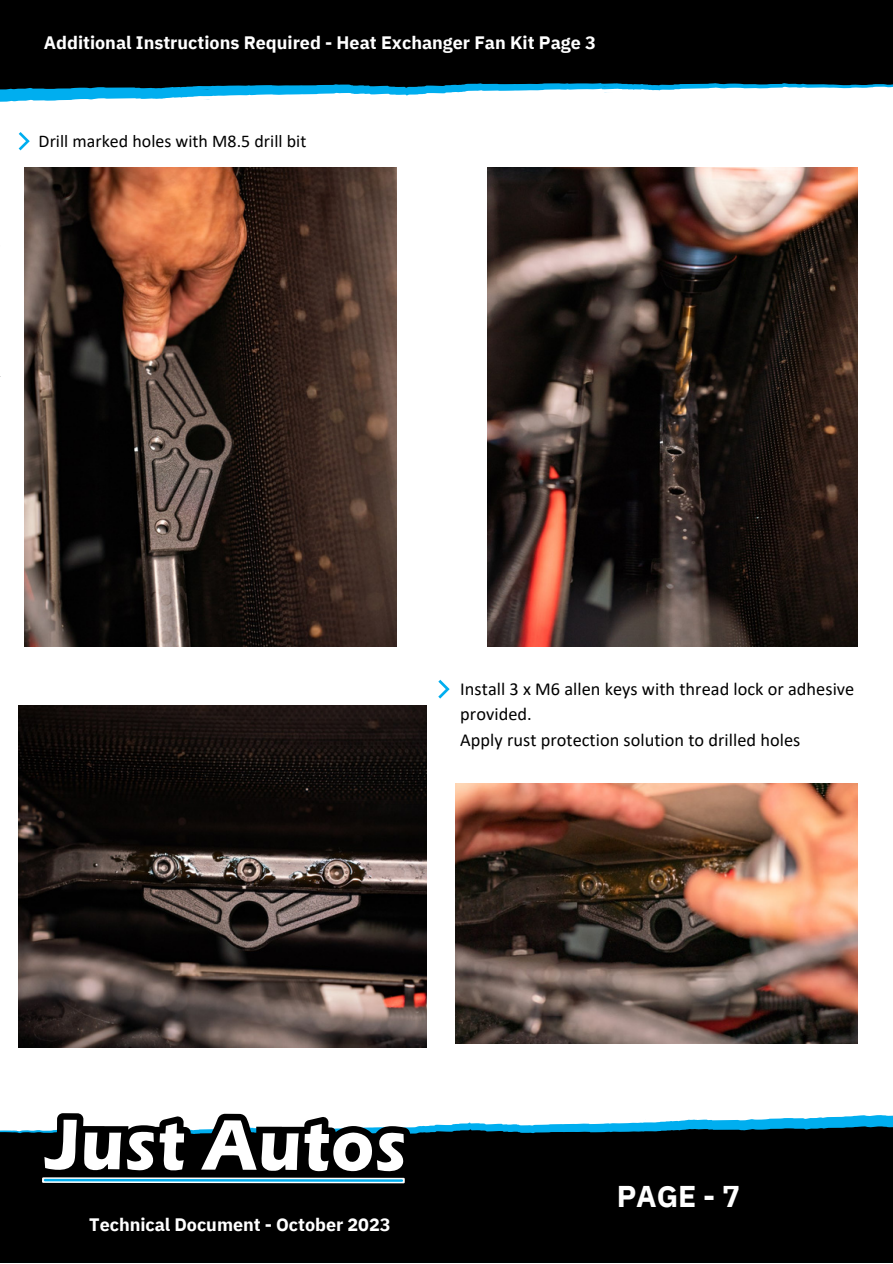
<style>
.page{position:relative;width:893px;height:1264px;background:#fff}
.page>*{position:absolute;margin:0;border:0;box-sizing:border-box;transform-origin:0 0}
.t1{font:700 30px "IBM Plex Sans";color:#fff}
.t2{font:18.3px/25.3px "Calibri";color:#000}
.t3{font:700 18px "IBM Plex Sans";color:#fff}
.t4{font:17.85px "Calibri";color:#000}
</style>
<div class="page">
<img style="left:487px;top:168px;width:370px;height:478px">
<img style="left:19px;top:705px;width:408px;height:342px">
<img style="left:25px;top:168px;width:372px;height:478px">
<img style="left:456px;top:783px;width:401px;height:260px">
<svg style="left:435px;top:1115px;width:457px;height:10px"></svg>
<div style="left:0;top:1125px;width:892px;height:137px;background:#000"></div>
<svg style="left:37px;top:1113px;width:373px;height:75px"></svg>
<svg style="left:0;top:92px;width:607px;height:10px"></svg>
<svg style="left:0;top:0;width:892px;height:92px;background:#040d11"></svg>
<svg style="left:19px;top:132px;width:11px;height:18px"></svg>
<svg style="left:438px;top:679px;width:11px;height:19px"></svg>
<p class="t3" style="left:44px;top:31px;width:553px">Additional Instructions Required - Heat Exchanger Fan Kit Page 3</p>
<p class="t4" style="left:39px;top:134px;width:269px">Drill marked holes with M8.5 drill bit</p>
<p class="t2" style="left:460px;top:678px;width:395px">Install 3 x M6 allen keys with thread lock or adhesive provided.</p>
<p class="t2" style="left:460px;top:728px;width:341px">Apply rust protection solution to drilled holes</p>
<p class="t3" style="left:89px;top:1212px;width:303px">Technical Document - October 2023</p>
<p class="t1" style="left:616px;top:1175px;width:125px">PAGE - 7</p>
</div>
